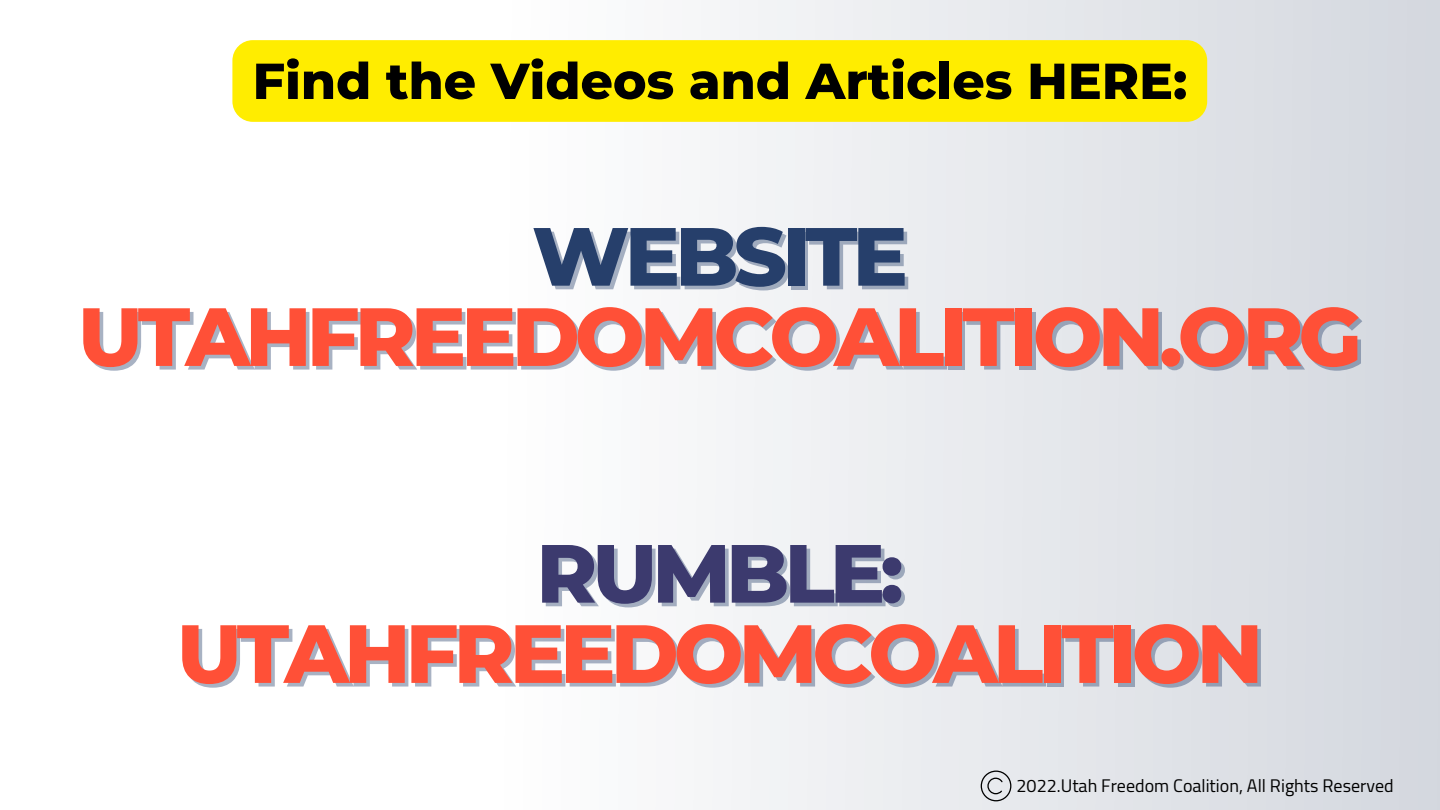
<style>
.page{position:relative;width:1440px;height:810px;background:#fff}
.page>*{position:absolute;margin:0;border:0;box-sizing:border-box;transform-origin:0 0}
.t1{font:800 82.4px "Montserrat";letter-spacing:-.06em;color:#ff5037}
.t2{font:800 82.4px "Montserrat";letter-spacing:-.06em;color:#263f6b}
.t3{font:800 82.4px "Montserrat";letter-spacing:-.06em;color:#3c3a6e}
.t4{font:800 50.5px "Montserrat";color:#000}
.t5{font:18px "Cairo";color:#000}
</style>
<div class="page">
<div style="left:497px;top:0;width:943px;height:810px;background:linear-gradient(to right,#fff,#d4d7de)"></div>
<svg style="left:981px;top:771px;width:30px;height:30px"></svg>
<div style="left:232px;top:40px;width:975px;height:82px;background:#ffed00;border-radius:20px"></div>
<p class="t4" style="left:253px;top:50px;width:936px">Find the Videos and Articles HERE:</p>
<p class="t2" style="left:532px;top:206px;width:377px">WEBSITE</p>
<p class="t1" style="left:78px;top:286px;width:1285px">UTAHFREEDOMCOALITION.ORG</p>
<p class="t3" style="left:536px;top:523px;width:369px">RUMBLE:</p>
<p class="t1" style="left:177px;top:603px;width:1088px">UTAHFREEDOMCOALITION</p>
<p class="t5" style="left:1017px;top:775px;width:379px">2022.Utah Freedom Coalition, All Rights Reserved</p>
</div>
